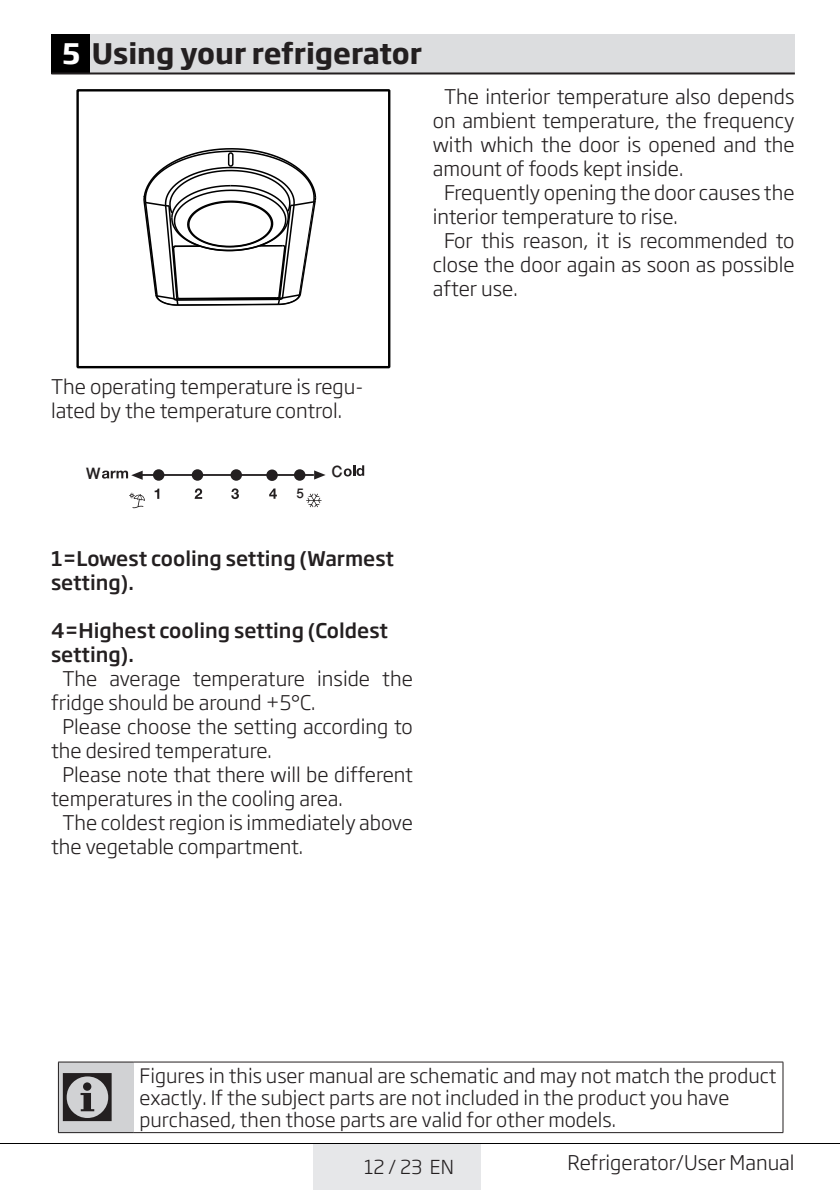
<style>
.page{position:relative;width:840px;height:1191px;background:#fff}
.page>*{position:absolute;margin:0;border:0;box-sizing:border-box;transform-origin:0 0}
.t1{font:70.8px "ZIWARNUN";color:#231f20}
.t2{font:700 28px "Soho Gothic Pro";color:#231f20}
.t3{font:500 22px "Win Soft Pro";color:#231f20}
.t4{font:300 20px/24px "Soho Gothic Pro";color:#231f20}
.t5{font:500 20px/24px "Soho Gothic Pro";color:#231f20}
.t6{font:300 19.6px/21.6px "Soho Gothic Pro";color:#231f20}
.t7{font:300 19px "Soho Gothic Pro";color:#231f20}
.t8{font:500 18.4px "Win Soft Pro";color:#231f20}
.s1{color:#fff}
</style>
<div class="page">
<div style="left:313px;top:1144px;width:168px;height:45px;background:#e6e7e9"></div>
<hr style="left:0;top:1143px;width:839px;height:1px;background:#000">
<div style="left:51px;top:34px;width:40px;height:40px;background:#000"></div>
<div style="left:91px;top:34px;width:703px;height:40px;background:#dcdddf"></div>
<hr style="left:51px;top:72px;width:743px;height:2px;background:#231f20">
<div style="left:58px;top:1062px;width:76px;height:70px;background:#d1d2d4"></div>
<hr style="left:58px;top:1132px;width:76px;height:1px;background:#231f20">
<hr style="left:134px;top:1132px;width:648px;height:1px;background:#231f20">
<hr style="left:58px;top:1062px;width:1px;height:70px;background:#231f20">
<hr style="left:782px;top:1062px;width:1px;height:70px;background:#231f20">
<hr style="left:58px;top:1061px;width:76px;height:1px;background:#231f20">
<hr style="left:134px;top:1061px;width:648px;height:1px;background:#231f20">
<svg style="left:143px;top:148px;width:174px;height:158px"></svg>
<div style="left:228px;top:152px;width:5px;height:15px;border:1px solid #000;border-radius:2px"></div>
<div style="left:76px;top:89px;width:314px;height:279px;border:2px solid #000"></div>
<svg style="left:154px;top:488px;width:5px;height:11px"></svg>
<svg style="left:194px;top:488px;width:8px;height:11px"></svg>
<svg style="left:231px;top:488px;width:8px;height:11px"></svg>
<svg style="left:269px;top:488px;width:8px;height:11px"></svg>
<hr style="left:142px;top:474px;width:172px;height:2px;background:#231f20">
<svg style="left:314px;top:470px;width:11px;height:9px"></svg>
<div style="left:192px;top:470px;width:10px;height:10px;background:#231f20;border-radius:50%"></div>
<div style="left:192px;top:469px;width:11px;height:12px;border:2px solid #231f20;border-radius:50%"></div>
<div style="left:231px;top:470px;width:10px;height:10px;background:#231f20;border-radius:50%"></div>
<div style="left:230px;top:469px;width:12px;height:12px;border:2px solid #231f20;border-radius:50%"></div>
<div style="left:267px;top:470px;width:10px;height:10px;background:#231f20;border-radius:50%"></div>
<div style="left:266px;top:469px;width:11px;height:12px;border:2px solid #231f20;border-radius:50%"></div>
<div style="left:295px;top:470px;width:9px;height:10px;background:#231f20;border-radius:50%"></div>
<div style="left:294px;top:469px;width:11px;height:12px;border:2px solid #231f20;border-radius:50%"></div>
<div style="left:154px;top:470px;width:9px;height:10px;background:#231f20;border-radius:50%"></div>
<div style="left:153px;top:469px;width:11px;height:12px;border:2px solid #231f20;border-radius:50%"></div>
<svg style="left:102px;top:470px;width:41px;height:10px"></svg>
<svg style="left:343px;top:465px;width:21px;height:11px"></svg>
<svg style="left:129px;top:492px;width:16px;height:16px"></svg>
<svg style="left:306px;top:493px;width:15px;height:14px"></svg>
<h2 class="t2" style="left:62px;top:32px;width:361px"><span class="s1">5</span> Using your refrigerator</h2>
<p class="t4" style="left:444px;top:83px;width:352px">The interior temperature also depends</p>
<p class="t4" style="left:432px;top:107px;width:363px">on ambient temperature, the frequency</p>
<p class="t4" style="left:432px;top:131px;width:363px">with which the door is opened and the</p>
<p class="t4" style="left:432px;top:155px;width:252px">amount of foods kept inside.</p>
<p class="t4" style="left:444px;top:179px;width:352px">Frequently opening the door causes the</p>
<p class="t4" style="left:432px;top:203px;width:246px">interior temperature to rise.</p>
<p class="t4" style="left:444px;top:227px;width:352px">For this reason, it is recommended to</p>
<p class="t4" style="left:432px;top:251px;width:363px">close the door again as soon as possible</p>
<p class="t4" style="left:432px;top:275px;width:86px">after use.</p>
<p class="t4" style="left:51px;top:373px;width:313px">The operating temperature is regu&shy;lated by the temperature control.</p>
<p class="t3" style="left:86px;top:462px;width:17px">W</p>
<p class="t3" style="left:331px;top:461px;width:13px">C</p>
<p class="t8" style="left:296px;top:484px;width:9px">5</p>
<p class="t5" style="left:51px;top:545px;width:344px">1=Lowest cooling setting (Warmest setting).</p>
<p class="t5" style="left:51px;top:617px;width:338px">4=Highest cooling setting (Coldest setting).</p>
<p class="t4" style="left:62px;top:665px;width:352px">The average temperature inside the</p>
<p class="t4" style="left:51px;top:689px;width:266px">fridge should be around +5°C.</p>
<p class="t4" style="left:62px;top:713px;width:352px">Please choose the setting according to</p>
<p class="t4" style="left:51px;top:737px;width:222px">the desired temperature.</p>
<p class="t4" style="left:62px;top:761px;width:352px">Please note that there will be different</p>
<p class="t4" style="left:51px;top:785px;width:293px">temperatures in the cooling area.</p>
<p class="t4" style="left:62px;top:809px;width:352px">The coldest region is immediately above</p>
<p class="t4" style="left:51px;top:833px;width:253px">the vegetable compartment.</p>
<h1 class="t1" style="left:59px;top:1059px;width:62px">C</h1>
<p class="t6" style="left:139px;top:1064px;width:638px">Figures in this user manual are schematic and may not match the product exactly. If the subject parts are not included in the product you have purchased, then those parts are valid for other models.</p>
<p class="t7" style="left:364px;top:1152px;width:91px">12 / 23 EN</p>
<p class="t4" style="left:567px;top:1149px;width:228px">Refrigerator/User Manual</p>
</div>
